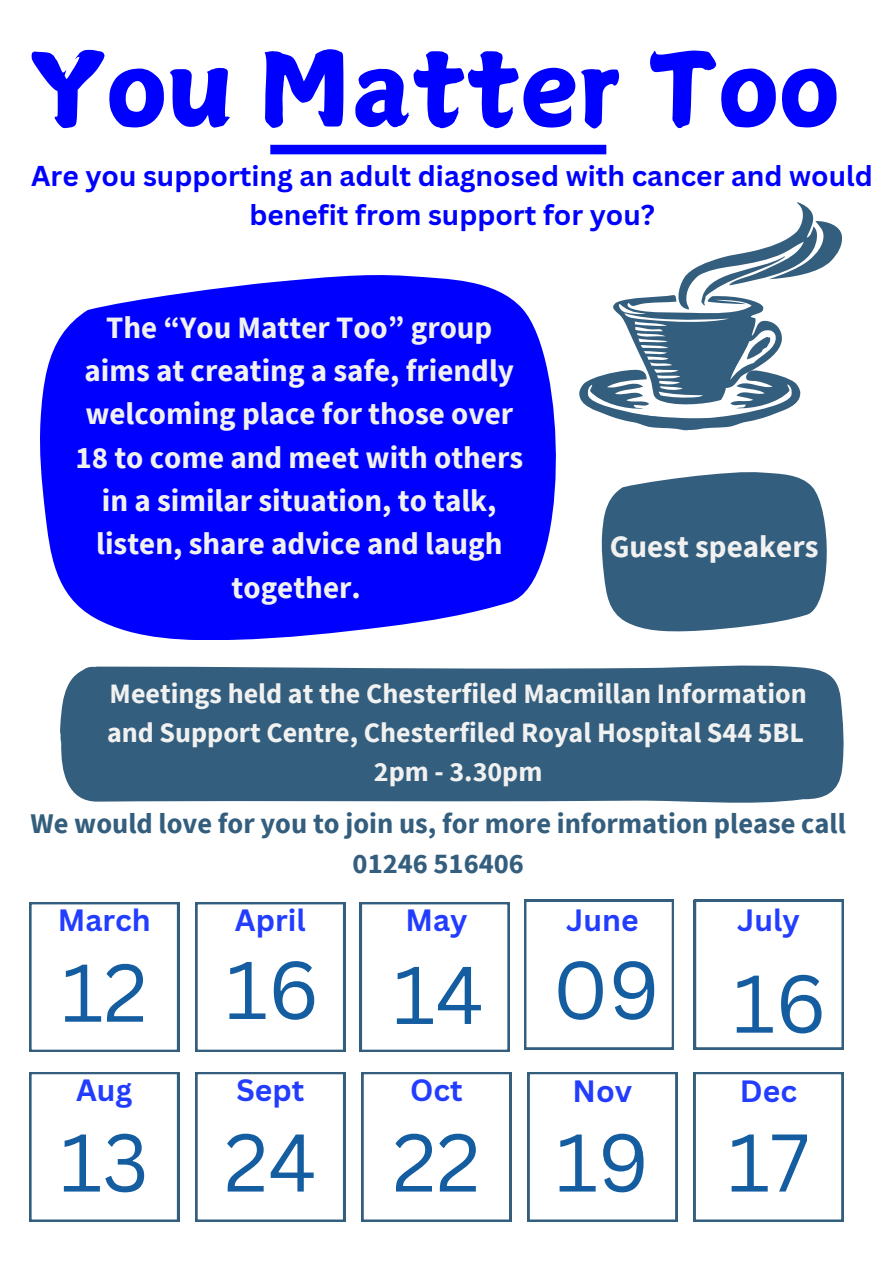
<style>
.page{position:relative;width:893px;height:1263px;background:#fff}
.page>*{position:absolute;margin:0;border:0;box-sizing:border-box;transform-origin:0 0}
.t1{font:100.5px "Canva Surname Fu";color:#00f}
.t2{font:79.88px "Canva Sans";color:#145da0}
.t3{font:700 31.05px/43.3px "Source Sans Pro";color:#f0f1f0;text-align:center}
.t4{font:700 30px "Canva Sans";color:#233dff}
.t5{font:700 28.5px/39.4px "Source Sans Pro";color:#345e7d;text-align:center}
.t6{font:700 28.05px/38.8px "Source Sans Pro";color:#f0f1f0}
.t7{font:700 27.97px/38.8px "Canva Sans";color:#00f;text-align:center}
</style>
<div class="page">
<svg style="left:613px;top:202px;width:229px;height:194px"></svg>
<svg style="left:579px;top:368px;width:221px;height:62px"></svg>
<svg style="left:40px;top:275px;width:515px;height:365px;background:#1d1dff"></svg>
<svg style="left:601px;top:472px;width:225px;height:159px;background:#4b708b"></svg>
<svg style="left:29px;top:902px;width:150px;height:150px"></svg>
<svg style="left:195px;top:902px;width:150px;height:150px"></svg>
<svg style="left:360px;top:902px;width:149px;height:150px"></svg>
<svg style="left:524px;top:900px;width:150px;height:149px"></svg>
<svg style="left:694px;top:900px;width:149px;height:149px"></svg>
<svg style="left:29px;top:1072px;width:150px;height:149px"></svg>
<svg style="left:195px;top:1072px;width:150px;height:149px"></svg>
<svg style="left:361px;top:1072px;width:150px;height:149px"></svg>
<svg style="left:527px;top:1072px;width:150px;height:149px"></svg>
<svg style="left:693px;top:1072px;width:150px;height:149px"></svg>
<div style="left:60px;top:665px;width:784px;height:138px;background:#345e7d"></div>
<div style="left:270px;top:145px;width:336px;height:9px;background:#00f"></div>
<p class="t1" style="left:30px;top:39px;width:811px">You Matter Too</p>
<p class="t7" style="left:31px;top:156px;width:843px">Are you supporting an adult diagnosed with cancer and would benefit from support for you?</p>
<p class="t3" style="left:75px;top:305px;width:449px">The “You Matter Too” group aims at creating a safe, friendly welcoming place for those over<br>18 to come and meet with others in a similar situation, to talk, listen, share advice and laugh together.</p>
<p class="t3" style="left:610px;top:524px;width:210px">Guest speakers</p>
<h1 class="t6" style="left:107px;top:674px;width:701px">Meetings held at the Chesterfiled Macmillan Information and Support Centre, Chesterfiled Royal Hospital S44 5BL</h1>
<p class="t6" style="left:374px;top:752px;width:170px">2pm - 3.30pm</p>
<p class="t5" style="left:31px;top:803px;width:817px">We would love for you to join us, for more information please call<br>01246 516406</p>
<p class="t4" style="left:58px;top:899px;width:94px">March</p>
<p class="t4" style="left:235px;top:899px;width:72px">April</p>
<p class="t4" style="left:405px;top:899px;width:64px">May</p>
<p class="t4" style="left:566px;top:899px;width:74px">June</p>
<p class="t4" style="left:737px;top:899px;width:64px">July</p>
<p class="t2" style="left:61px;top:936px;width:88px">12</p>
<p class="t2" style="left:225px;top:934px;width:95px">16</p>
<p class="t2" style="left:393px;top:939px;width:92px">14</p>
<p class="t2" style="left:552px;top:934px;width:109px">09</p>
<p class="t2" style="left:732px;top:947px;width:95px">16</p>
<p class="t4" style="left:76px;top:1069px;width:58px">Aug</p>
<p class="t4" style="left:236px;top:1069px;width:69px">Sept</p>
<p class="t4" style="left:410px;top:1069px;width:54px">Oct</p>
<p class="t4" style="left:572px;top:1069px;width:61px">Nov</p>
<p class="t4" style="left:740px;top:1069px;width:59px">Dec</p>
<p class="t2" style="left:60px;top:1106px;width:90px">13</p>
<p class="t2" style="left:224px;top:1106px;width:94px">24</p>
<p class="t2" style="left:392px;top:1106px;width:89px">22</p>
<p class="t2" style="left:555px;top:1106px;width:95px">19</p>
<p class="t2" style="left:727px;top:1106px;width:83px">17</p>
</div>
